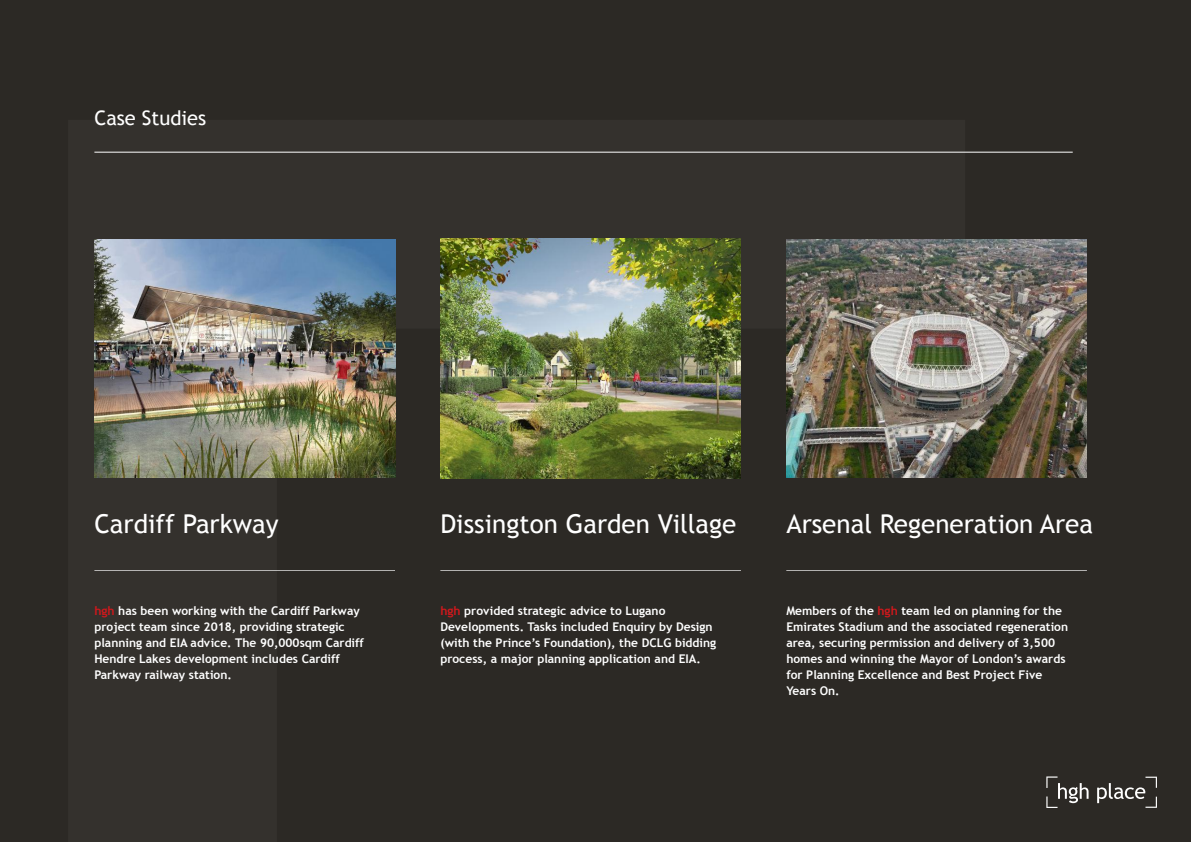
<style>
.page{position:relative;width:1191px;height:842px;background:#2c2925}
.page>*{position:absolute;margin:0;border:0;box-sizing:border-box;transform-origin:0 0}
.t1{font:26px "Trebuchet MS";color:#fff}
.t2{font:20px "Trebuchet MS";color:#fff}
.t3{font:700 12px/16px "Trebuchet MS";color:#fff}
.s1{color:#d0181c}
</style>
<div class="page">
<svg style="left:1046px;top:776px;width:42px;height:32px"></svg>
<svg style="left:1097px;top:777px;width:60px;height:31px"></svg>
<hr style="left:94px;top:570px;width:301px;height:1px;background:#fff">
<hr style="left:440px;top:570px;width:301px;height:1px;background:#fff">
<img style="left:440px;top:239px;width:301px;height:239px">
<hr style="left:786px;top:570px;width:301px;height:1px;background:#fff">
<img style="left:786px;top:239px;width:301px;height:239px">
<hr style="left:94px;top:152px;width:978px;height:1px;background:#fff">
<img style="left:94px;top:239px;width:301px;height:239px">
<h2 class="t2" style="left:94px;top:106px;width:113px">Case Studies</h2>
<h1 class="t1" style="left:94px;top:508px;width:186px">Cardiff Parkway</h1>
<p class="t3" style="left:94px;top:602px;width:271px"><span class="s1">hgh</span> has been working with the Cardiff Parkway project team since 2018, providing strategic planning and EIA advice. The 90,000sqm Cardiff Hendre Lakes development includes Cardiff Parkway railway station.</p>
<h1 class="t1" style="left:440px;top:508px;width:297px">Dissington Garden Village</h1>
<p class="t3" style="left:440px;top:602px;width:277px"><span class="s1">hgh</span> provided strategic advice to Lugano Developments. Tasks included Enquiry by Design (with the Prince’s Foundation), the DCLG bidding process, a major planning application and EIA.</p>
<h1 class="t1" style="left:786px;top:508px;width:308px">Arsenal Regeneration Area</h1>
<p class="t3" style="left:786px;top:602px;width:283px">Members of the <span class="s1">hgh</span> team led on planning for the Emirates Stadium and the associated regeneration area, securing permission and delivery of 3,500 homes and winning the Mayor of London’s awards for Planning Excellence and Best Project Five Years On.</p>
</div>
